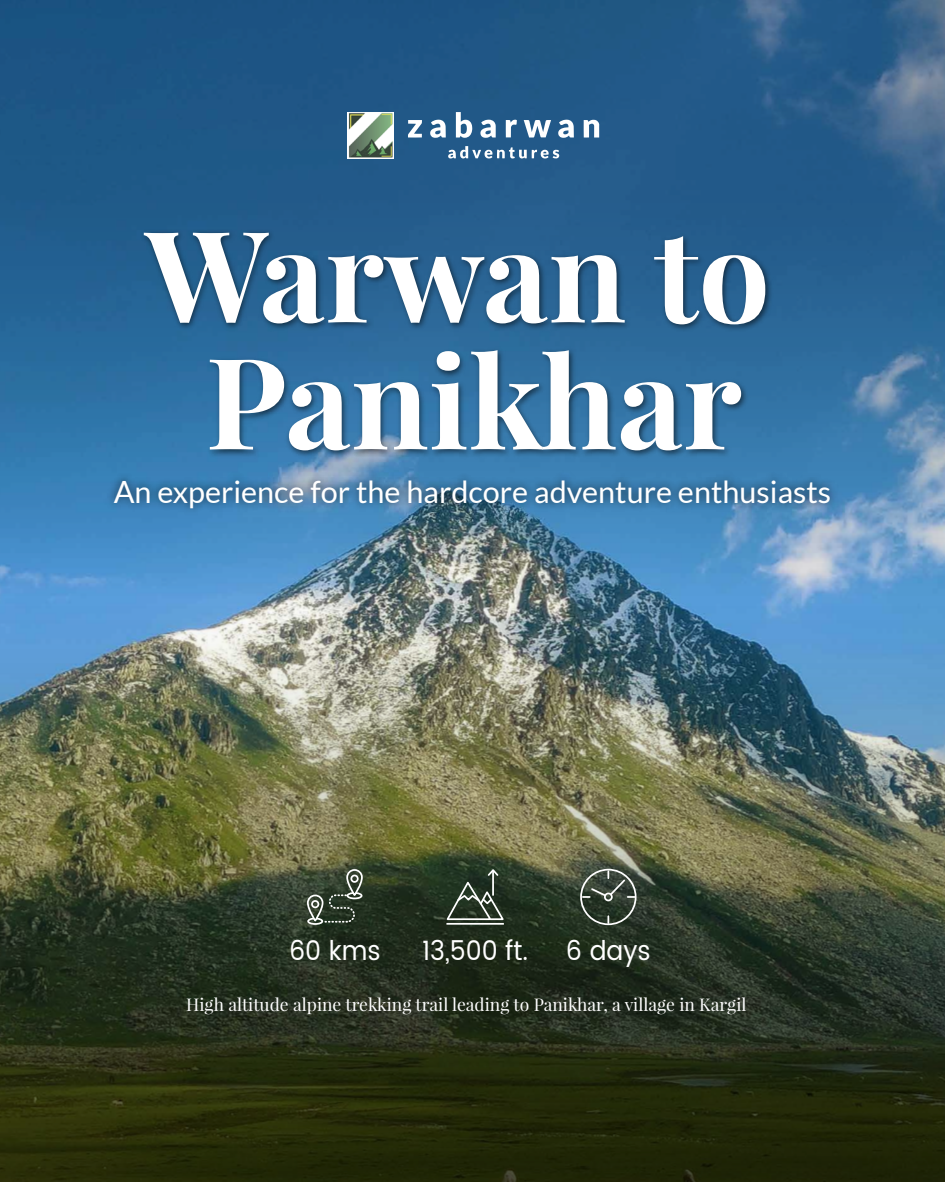
<style>
.page{position:relative;width:945px;height:1182px;background:#fff}
.page>*{position:absolute;margin:0;border:0;box-sizing:border-box;transform-origin:0 0}
.t1{font:700 126.88px/126.9px "Playfair Display";color:#fff;text-align:center}
.t2{font:30.62px "Lato";color:#fff}
.t3{font:27.12px "Poppins";color:#fff;scale:.93 1}
.t4{font:17.5px "Playfair Display";color:#fff}
</style>
<div class="page">
<img style="left:0;top:0;width:945px;height:1181px">
<div style="left:346px;top:869px;width:17px;height:26px;border:2px solid #fff;border-radius:7px"></div>
<div style="left:350px;top:874px;width:9px;height:8px;border:2px solid #fff;border-radius:50%"></div>
<svg style="left:306px;top:891px;width:57px;height:34px;background:#4d594b"></svg>
<hr style="left:446px;top:922px;width:58px;height:2px;background:#fff">
<svg style="left:445px;top:867px;width:61px;height:53px;background:#3e4d3e"></svg>
<svg style="left:580px;top:868px;width:57px;height:57px;background:#4d584c"></svg>
<img style="left:137px;top:208px;width:673px;height:255px">
<img style="left:100px;top:463px;width:745px;height:59px">
<svg style="left:584px;top:120px;width:15px;height:17px"></svg>
<svg style="left:524px;top:120px;width:27px;height:17px"></svg>
<svg style="left:456px;top:112px;width:16px;height:26px"></svg>
<svg style="left:558px;top:120px;width:16px;height:18px"></svg>
<svg style="left:430px;top:120px;width:16px;height:18px"></svg>
<svg style="left:480px;top:120px;width:16px;height:18px"></svg>
<svg style="left:408px;top:120px;width:14px;height:17px"></svg>
<svg style="left:506px;top:119px;width:11px;height:18px"></svg>
<svg style="left:448px;top:146px;width:111px;height:13px"></svg>
<img style="left:347px;top:112px;width:47px;height:46px">
<h1 class="t1" style="left:145px;top:211px;width:626px">Warwan to<br>Panikhar</h1>
<h2 class="t2" style="left:114px;top:474px;width:719px">An experience for the hardcore adventure enthusiasts</h2>
<h3 class="t3" style="left:289px;top:930px;width:100px">60 kms</h3>
<h3 class="t3" style="left:422px;top:930px;width:116px">13,500 ft.</h3>
<h3 class="t3" style="left:566px;top:930px;width:93px">6 days</h3>
<p class="t4" style="left:186px;top:993px;width:562px">High altitude alpine trekking trail leading to Panikhar, a village in Kargil</p>
</div>
